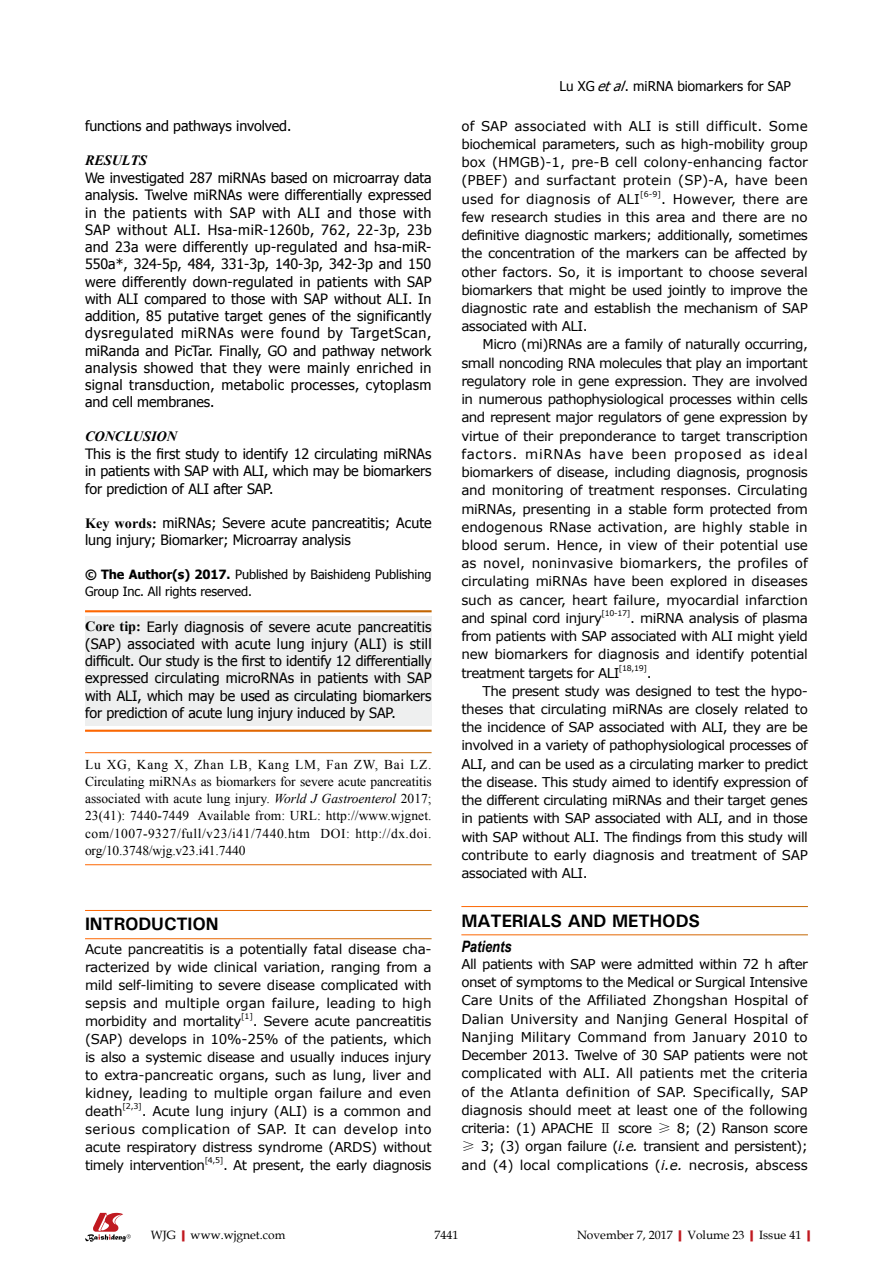
<style>
.page{position:relative;width:893px;height:1263px;background:#fff}
.page>*{position:absolute;margin:0;border:0;box-sizing:border-box;transform-origin:0 0}
.t1{font:700 18px "Univers";letter-spacing:-.01em;color:#000}
.t2{font:italic 700 15.75px "Arial Narrow";color:#000}
.t3{font:14.25px/17.2px "Tahoma";color:#000}
.t4{font:13.5px/18.1px "Verdana";letter-spacing:-.03em;color:#000;text-align:justify}
.t5{font:13.5px/17.2px "Times New Roman";letter-spacing:.035em;color:#000;text-align:justify}
.t6{font:13.5px "Verdana";letter-spacing:-.01em;color:#000}
.t7{font:13.5px "Verdana";letter-spacing:.01em;color:#000}
.t8{font:13.5px "Verdana";letter-spacing:-.005em;color:#000}
.t9{font:13.5px "Verdana";letter-spacing:.05em;color:#000}
.t10{font:13.5px "Tahoma";color:#000}
.t11{font:12.75px/17.2px "Tahoma";letter-spacing:-.005em;color:#000}
.t12{font:12px "Book Antiqua";color:#000}
.t13{font:7.8px "Verdana";letter-spacing:-.04em;color:#000}
.s1{font-family:"Times New Roman";font-weight:700;font-style:italic}
.s2{font-family:"Times New Roman";font-weight:700}
.s3{font-weight:700}
.s4{font-style:italic}
.s5{font-family:"Koz Min Pro"}
.s6{font-family:"Sim Sun"}
.s7{font-weight:700;color:#c01920}
</style>
<div class="page">
<div style="left:85px;top:616px;width:347px;height:109px;background:#eeefef"></div>
<svg style="left:85px;top:1213px;width:46px;height:29px"></svg>
<p class="t3" style="left:85px;top:117px;width:208px">functions and pathways involved.</p>
<p class="t3" style="left:85px;top:151px;width:348px"><span class="s1">RESULTS<br></span>We investigated 287 miRNAs based on microarray data analysis. Twelve miRNAs were differentially expressed in the patients with SAP with ALI and those with SAP without ALI. Hsa-miR-1260b, 762, 22-3p, 23b and 23a were differently up-regulated and hsa-miR-550a*, 324-5p, 484, 331-3p, 140-3p, 342-3p and 150 were differently down-regulated in patients with SAP with ALI compared to those with SAP without ALI. In addition, 85 putative target genes of the significantly dysregulated miRNAs were found by TargetScan, miRanda and PicTar. Finally, GO and pathway network analysis showed that they were mainly enriched in signal transduction, metabolic processes, cytoplasm and cell membranes.</p>
<p class="t3" style="left:85px;top:427px;width:348px"><span class="s1">CONCLUSION<br></span>This is the first study to identify 12 circulating miRNAs in patients with SAP with ALI, which may be biomarkers for prediction of ALI after SAP.</p>
<p class="t3" style="left:85px;top:514px;width:348px"><span class="s2">Key words:</span> miRNAs; Severe acute pancreatitis; Acute lung injury; Biomarker; Microarray analysis</p>
<p class="t11" style="left:85px;top:565px;width:348px"><span class="s3">© The Author(s) 2017.</span> Published by Baishideng Publishing<br>Group Inc. All rights reserved.</p>
<p class="t3" style="left:85px;top:617px;width:348px;text-align:justify"><span class="s2">Core tip:</span> Early diagnosis of severe acute pancreatitis (SAP) associated with acute lung injury (ALI) is still difficult. Our study is the first to identify 12 differentially expressed circulating microRNAs in patients with SAP with ALI, which may be used as circulating biomarkers for prediction of acute lung injury induced by SAP.</p>
<p class="t5" style="left:85px;top:755px;width:348px">Lu XG, Kang X, Zhan LB, Kang LM, Fan ZW, Bai LZ.<br>Circulating miRNAs as biomarkers for severe acute pancreatitis associated with acute lung injury. <span class="s4">World J Gastroenterol</span> 2017; 23(41): 7440-7449 Available from: URL: http://www.wjgnet. com/1007-9327/full/v23/i41/7440.htm DOI: http://dx.doi. org/10.3748/wjg.v23.i41.7440</p>
<p class="t1" style="left:85px;top:912px;width:135px">INTRODUCTION</p>
<p class="t4" style="left:85px;top:939px;width:348px">Acute pancreatitis is a potentially fatal disease cha&shy;racterized by wide clinical variation, ranging from a mild self-limiting to severe disease complicated with sepsis and multiple organ failure, leading to high morbidity and mortality</p>
<p class="t13" style="left:241px;top:1011px;width:13px">[1]</p>
<p class="t4" style="left:85px;top:1011px;width:348px;text-indent:168px">. Severe acute pancreatitis (SAP) develops in 10%-25% of the patients, which is also a systemic disease and usually induces injury to extra-pancreatic organs, such as lung, liver and kidney, leading to multiple organ failure and even death</p>
<p class="t13" style="left:122px;top:1101px;width:21px">[2,3]</p>
<p class="t4" style="left:85px;top:1101px;width:348px;text-indent:57px">. Acute lung injury (ALI) is a common and serious complication of SAP. It can develop into acute respiratory distress syndrome (ARDS) without timely intervention</p>
<p class="t13" style="left:205px;top:1155px;width:20px">[4,5]</p>
<p class="t4" style="left:223px;top:1155px;width:210px">. At present, the early diagnosis</p>
<p class="t10" style="left:559px;top:77px;width:233px">Lu XG <span class="s4">etal</span>. miRNA biomarkers for SAP</p>
<p class="t4" style="left:461px;top:116px;width:348px">of SAP associated with ALI is still difficult. Some biochemical parameters, such as high-mobility group box (HMGB)-1, pre-B cell colony-enhancing factor (PBEF) and surfactant protein (SP)-A, have been used for diagnosis of ALI</p>
<p class="t13" style="left:640px;top:189px;width:23px">[6-9]</p>
<p class="t7" style="left:661px;top:190px;width:148px">. However, there are</p>
<p class="t6" style="left:461px;top:208px;width:348px">few research studies in this area and there are no</p>
<p class="t4" style="left:461px;top:226px;width:348px">definitive diagnostic markers; additionally, sometimes</p>
<p class="t4" style="left:461px;top:244px;width:348px">the concentration of the markers can be affected by</p>
<p class="t6" style="left:461px;top:263px;width:348px">other factors. So, it is important to choose several</p>
<p class="t4" style="left:461px;top:280px;width:348px">biomarkers that might be used jointly to improve the</p>
<p class="t4" style="left:461px;top:299px;width:348px">diagnostic rate and establish the mechanism of SAP</p>
<p class="t4" style="left:461px;top:317px;width:128px">associated with ALI.</p>
<p class="t4" style="left:483px;top:335px;width:327px">Micro (mi)RNAs are a family of naturally occurring,</p>
<p class="t4" style="left:461px;top:353px;width:348px">small noncoding RNA molecules that play an important</p>
<p class="t4" style="left:461px;top:371px;width:348px">regulatory role in gene expression. They are involved</p>
<p class="t4" style="left:461px;top:390px;width:348px">in numerous pathophysiological processes within cells</p>
<p class="t4" style="left:461px;top:408px;width:348px">and represent major regulators of gene expression by</p>
<p class="t4" style="left:461px;top:426px;width:348px">virtue of their preponderance to target transcription</p>
<p class="t9" style="left:461px;top:445px;width:348px">factors. miRNAs have been proposed as ideal</p>
<p class="t4" style="left:461px;top:463px;width:348px">biomarkers of disease, including diagnosis, prognosis</p>
<p class="t4" style="left:461px;top:481px;width:348px">and monitoring of treatment responses. Circulating</p>
<p class="t4" style="left:461px;top:499px;width:348px">miRNAs, presenting in a stable form protected from</p>
<p class="t8" style="left:461px;top:518px;width:348px">endogenous RNase activation, are highly stable in</p>
<p class="t6" style="left:461px;top:536px;width:348px">blood serum. Hence, in view of their potential use</p>
<p class="t7" style="left:461px;top:555px;width:348px">as novel, noninvasive biomarkers, the profiles of</p>
<p class="t6" style="left:461px;top:573px;width:348px">circulating miRNAs have been explored in diseases</p>
<p class="t6" style="left:461px;top:591px;width:348px">such as cancer, heart failure, myocardial infarction</p>
<p class="t4" style="left:461px;top:608px;width:142px">and spinal cord injury</p>
<p class="t13" style="left:602px;top:608px;width:30px">[10-17]</p>
<p class="t4" style="left:461px;top:608px;width:348px;text-indent:169px">. miRNA analysis of plasma from patients with SAP associated with ALI might yield new biomarkers for diagnosis and identify potential treatment targets for ALI</p>
<p class="t13" style="left:619px;top:663px;width:30px">[18,19]</p>
<p class="t4" style="left:647px;top:663px;width:6px">.</p>
<p class="t4" style="left:483px;top:681px;width:327px">The present study was designed to test the hypo-</p>
<p class="t4" style="left:461px;top:699px;width:348px">theses that circulating miRNAs are closely related to</p>
<p class="t4" style="left:461px;top:718px;width:348px">the incidence of SAP associated with ALI, they are be</p>
<p class="t4" style="left:461px;top:736px;width:348px">involved in a variety of pathophysiological processes of</p>
<p class="t4" style="left:461px;top:754px;width:348px">ALI, and can be used as a circulating marker to predict</p>
<p class="t4" style="left:461px;top:772px;width:348px">the disease. This study aimed to identify expression of</p>
<p class="t4" style="left:461px;top:791px;width:348px">the different circulating miRNAs and their target genes</p>
<p class="t4" style="left:461px;top:809px;width:348px">in patients with SAP associated with ALI, and in those</p>
<p class="t4" style="left:461px;top:827px;width:348px">with SAP without ALI. The findings from this study will</p>
<p class="t4" style="left:461px;top:845px;width:348px">contribute to early diagnosis and treatment of SAP</p>
<p class="t4" style="left:461px;top:864px;width:128px">associated with ALI.</p>
<p class="t1" style="left:461px;top:909px;width:240px">MATERIALS AND METHODS</p>
<p class="t2" style="left:461px;top:935px;width:52px">Patients</p>
<p class="t4" style="left:461px;top:954px;width:348px">All patients with SAP were admitted within 72 h after onset of symptoms to the Medical or Surgical Intensive Care Units of the Affiliated Zhongshan Hospital of Dalian University and Nanjing General Hospital of Nanjing Military Command from January 2010 to December 2013. Twelve of 30 SAP patients were not complicated with ALI. All patients met the criteria of the Atlanta definition of SAP. Specifically, SAP diagnosis should meet at least one of the following criteria: (1) APACHE <span class="s5">Ⅱ</span> score <span class="s6">≥</span> 8; (2) Ranson score <span class="s6">≥</span> 3; (3) organ failure (<span class="s4">i.e.</span> transient and persistent); and (4) local complications (<span class="s4">i.e.</span> necrosis, abscess</p>
<p class="t12" style="left:151px;top:1226px;width:136px">WJG<span class="s7">|</span>www.wjgnet.com</p>
<p class="t12" style="left:434px;top:1226px;width:25px">7441</p>
<p class="t12" style="left:577px;top:1226px;width:240px">November 7, 2017<span class="s7">|</span>Volume 23<span class="s7">|</span>Issue 41<span class="s7">|</span></p>
</div>
